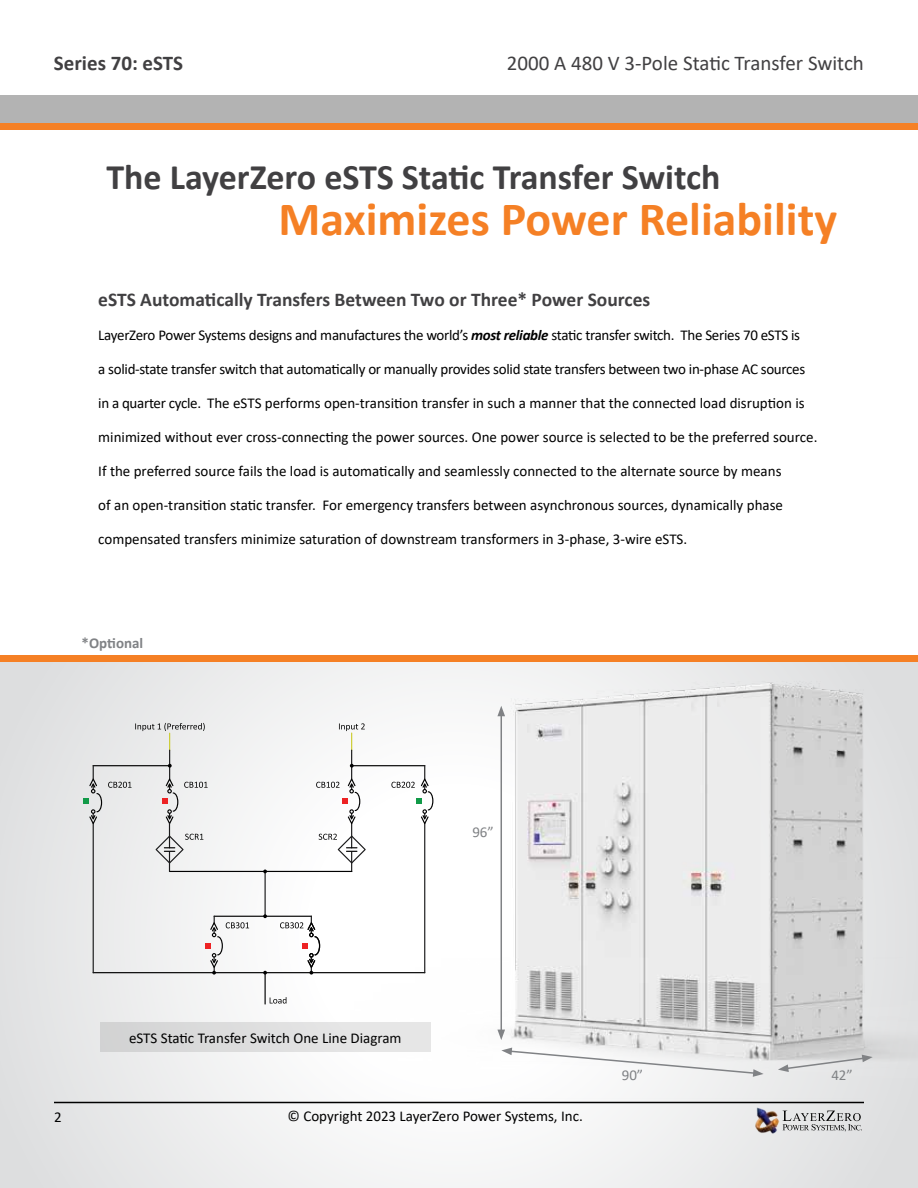
<style>
.page{position:relative;width:918px;height:1188px;background:#fff}
.page>*{position:absolute;margin:0;border:0;box-sizing:border-box;transform-origin:0 0}
.t1{font:700 48px "Calibri";color:#f58025}
.t2{font:700 36px "Calibri";color:#414042}
.t3{font:21px "Calibri";color:#414042}
.t4{font:700 21px "Calibri";color:#414042}
.t5{font:700 19.5px "Calibri";color:#414042}
.t6{font:15px "Calibri";color:#000}
.t7{font:15px "Calibri";letter-spacing:-.02em;color:#000}
.t8{font:700 15px "Calibri";color:#808285}
.t9{font:15px "Calibri";color:#808285}
.s1{font-weight:700;font-style:italic}
</style>
<div class="page">
<div style="left:0;top:95px;width:918px;height:28px;background:#b3b3b3"></div>
<div style="left:0;top:123px;width:918px;height:7px;background:#f58025"></div>
<svg style="left:0;top:662px;width:918px;height:526px;fill:#edeeee"></svg>
<img style="left:9px;top:655px;width:909px;height:443px">
<hr style="left:501px;top:714px;width:1px;height:318px;background:#808285">
<svg style="left:497px;top:706px;width:8px;height:10px"></svg>
<svg style="left:497px;top:1030px;width:8px;height:10px"></svg>
<svg style="left:501px;top:1048px;width:263px;height:29px"></svg>
<svg style="left:778px;top:1055px;width:95px;height:17px;background:#d4d5d6"></svg>
<svg style="left:783px;top:1111px;width:79px;height:21px;background:#bbbcbd"></svg>
<img style="left:755px;top:1107px;width:28px;height:27px">
<hr style="left:54px;top:1102px;width:810px;height:1px;background:#000">
<h3 class="t4" style="left:54px;top:48px;width:131px">Series 70: eSTS</h3>
<h3 class="t3" style="left:507px;top:48px;width:359px">2000 A 480 V 3-Pole Static Transfer Switch</h3>
<h2 class="t2" style="left:106px;top:151px;width:616px">The LayerZero eSTS Static Transfer Switch</h2>
<h1 class="t1" style="left:279px;top:185px;width:560px">Maximizes Power Reliability</h1>
<h3 class="t5" style="left:98px;top:286px;width:553px">eSTS Automatically Transfers Between Two or Three* Power Sources</h3>
<p class="t7" style="left:98px;top:325px;width:703px">LayerZero Power Systems designs and manufactures the world’s <span class="s1">most reliable</span> static transfer switch. The Series 70 eSTS is</p>
<p class="t7" style="left:98px;top:359px;width:709px">a solid-state transfer switch that automatically or manually provides solid state transfers between two in-phase AC sources</p>
<p class="t6" style="left:98px;top:393px;width:708px">in a quarter cycle. The eSTS performs open-transition transfer in such a manner that the connected load disruption is</p>
<p class="t6" style="left:98px;top:426px;width:721px">minimized without ever cross-connecting the power sources. One power source is selected to be the preferred source.</p>
<p class="t6" style="left:98px;top:460px;width:685px">If the preferred source fails the load is automatically and seamlessly connected to the alternate source by means</p>
<p class="t6" style="left:98px;top:494px;width:686px">of an open-transition static transfer. For emergency transfers between asynchronous sources, dynamically phase</p>
<p class="t6" style="left:98px;top:528px;width:590px">compensated transfers minimize saturation of downstream transformers in 3-phase, 3-wire eSTS.</p>
<p class="t8" style="left:82px;top:633px;width:63px">*Optional</p>
<p class="t9" style="left:472px;top:822px;width:23px">96”</p>
<p class="t6" style="left:129px;top:1028px;width:274px">eSTS Static Transfer Switch One Line Diagram</p>
<p class="t6" style="left:54px;top:1106px;width:9px">2</p>
<p class="t6" style="left:288px;top:1106px;width:297px">© Copyright 2023 LayerZero Power Systems, Inc.</p>
<p class="t9" style="left:622px;top:1065px;width:23px">90”</p>
<p class="t9" style="left:831px;top:1065px;width:23px">42”</p>
</div>
